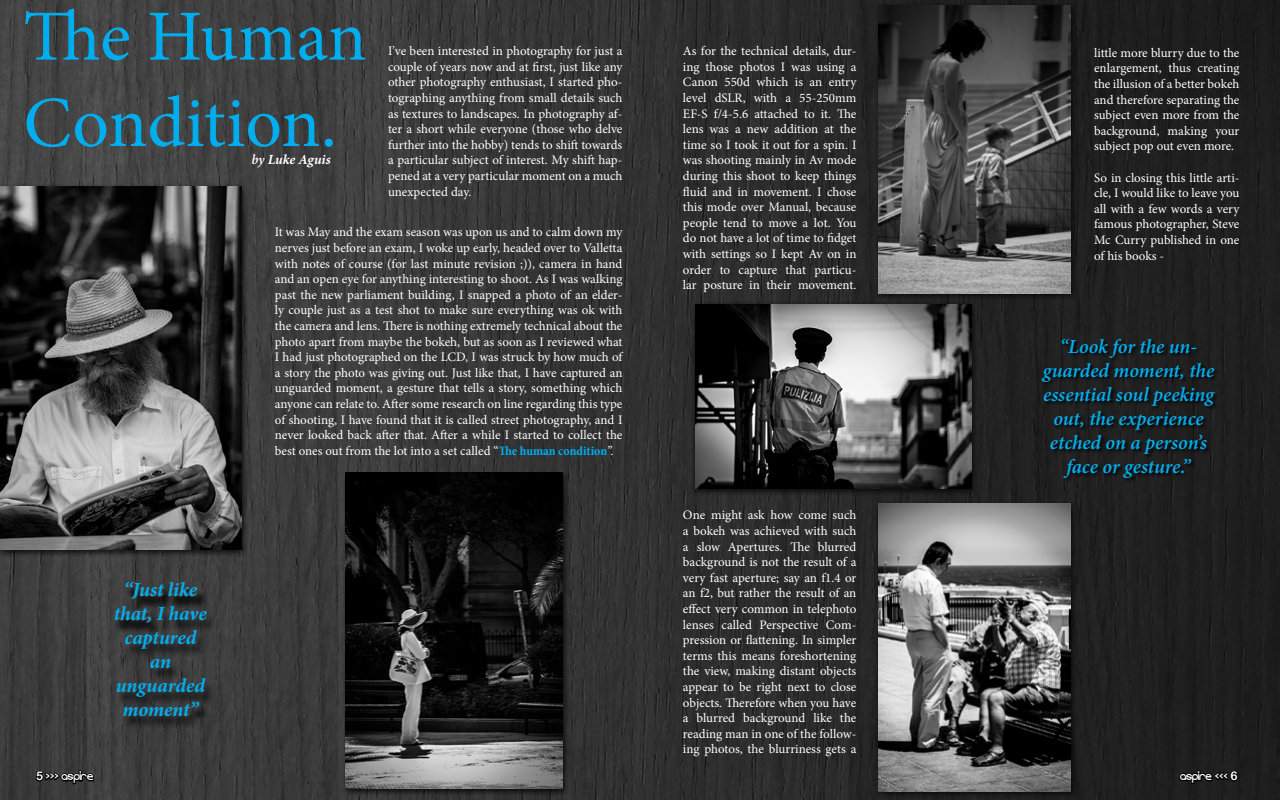
<style>
.page{position:relative;width:1280px;height:800px;background:#fff}
.page>*{position:absolute;margin:0;border:0;box-sizing:border-box;transform-origin:0 0}
.t1{font:72px/86.4px "Minion Pro";letter-spacing:-.005em;color:#00aeef}
.t2{font:italic 600 20px/24px "Minion Pro";letter-spacing:-.005em;color:#00aeef;text-align:center}
.t3{font:italic 700 20px/24px "Minion Pro";letter-spacing:-.005em;color:#00aeef;text-align:center}
.t4{font:italic 700 14px "Minion Pro";letter-spacing:-.005em;color:#fff}
.t5{font:13px/15.6px "Minion Pro";letter-spacing:-.005em;color:#fff;text-align:justify}
.t6{font:12px "Evolution";color:#fff}
.s1{font-weight:700;font-stretch:condensed;color:#00aeef}
.s2{font-weight:600}
.s3{font-family:"Arial Rounded MT Bold"}
.s4{font-family:"Agency FB";font-weight:700}
</style>
<div class="page">
<img style="left:0;top:0;width:1280px;height:800px">
<div style="left:0;top:183px;width:248px;height:374px;background:#000;opacity:.75"></div>
<img style="left:0;top:186px;width:241px;height:363px">
<div style="left:691px;top:300px;width:287px;height:196px;background:#000;opacity:.75"></div>
<img style="left:695px;top:304px;width:276px;height:184px">
<div style="left:114px;top:583px;width:103px;height:146px;background:#000;opacity:.75"></div>
<svg style="left:113px;top:579px;width:86px;height:46px"></svg>
<svg style="left:189px;top:699px;width:12px;height:10px"></svg>
<div style="left:342px;top:473px;width:227px;height:322px;background:#000;opacity:.75"></div>
<img style="left:346px;top:473px;width:216px;height:316px">
<div style="left:875px;top:3px;width:203px;height:298px;background:#000;opacity:.75"></div>
<img style="left:879px;top:6px;width:192px;height:287px">
<div style="left:875px;top:501px;width:203px;height:298px;background:#000;opacity:.75"></div>
<img style="left:879px;top:503px;width:192px;height:288px">
<div style="left:1041px;top:339px;width:178px;height:144px;background:#1d1d1d"></div>
<svg style="left:34px;top:769px;width:61px;height:16px"></svg>
<svg style="left:1178px;top:769px;width:62px;height:16px"></svg>
<h1 class="t1" style="left:23px;top:-6px;width:345px">The Human<br>Condition.</h1>
<p class="t5" style="left:388px;top:43px;width:236px">I’ve been interested in photography for just a couple of years now and at first, just like any other photography enthusiast, I started pho&shy;tographing anything from small details such as textures to landscapes. In photography af&shy;ter a short while everyone (those who delve further into the hobby) tends to shift towards a particular subject of interest. My shift hap&shy;pened at a very particular moment on a much unexpected day.</p>
<p class="t5" style="left:275px;top:225px;width:349px">It was May and the exam season was upon us and to calm down my nerves just before an exam, I woke up early, headed over to Valletta with notes of course (for last minute revision ;)), camera in hand and an open eye for anything interesting to shoot. As I was walking past the new parliament building, I snapped a photo of an elder&shy;ly couple just as a test shot to make sure everything was ok with the camera and lens. There is nothing extremely technical about the photo apart from maybe the bokeh, but as soon as I reviewed what I had just photographed on the LCD, I was struck by how much of a story the photo was giving out. Just like that, I have captured an unguarded moment, a gesture that tells a story, something which anyone can relate to. After some research on line regarding this type of shooting, I have found that it is called street photography, and I never looked back after that. After a while I started to collect the best ones out from the lot into a set called “<span class="s1">The human condition</span>”.</p>
<p class="t4" style="left:251px;top:150px;width:81px"><span class="s2">by</span> Luke Aguis</p>
<h2 class="t3" style="left:114px;top:577px;width:95px">“Just like that, I have captured an unguarded moment”</h2>
<p class="t5" style="left:683px;top:43px;width:175px">As for the technical details, dur&shy;ing those photos I was using a Canon 550d which is an entry level dSLR, with a 55-250mm EF-S f/4-5.6 attached to it. The lens was a new addition at the time so I took it out for a spin. I was shooting mainly in Av mode during this shoot to keep things fluid and in movement. I chose this mode over Manual, because people tend to move a lot. You do not have a lot of time to fidget with settings so I kept Av on in order to capture that particu&shy;lar posture in their movement.</p>
<p class="t5" style="left:683px;top:508px;width:175px">One might ask how come such a bokeh was achieved with such a slow Apertures. The blurred background is not the result of a very fast aperture; say an f1.4 or an f2, but rather the result of an effect very common in telephoto lenses called Perspective Com&shy;pression or flattening. In simpler terms this means foreshortening the view, making distant objects appear to be right next to close objects. Therefore when you have a blurred background like the reading man in one of the follow&shy;ing photos, the blurriness gets a</p>
<p class="t5" style="left:1094px;top:45px;width:147px">little more blurry due to the enlargement, thus creating the illusion of a better bokeh and therefore separating the subject even more from the background, making your subject pop out even more.</p>
<p class="t5" style="left:1094px;top:170px;width:147px">So in closing this little arti&shy;cle, I would like to leave you all with a few words a very famous photographer, Steve Mc Curry published in one of his books -</p>
<h2 class="t2" style="left:1043px;top:334px;width:173px">“Look for the un&shy;guarded moment, the essential soul peeking out, the experience etched on a person’s face or gesture.”</h2>
<p class="t6" style="left:36px;top:769px;width:59px"><span class="s3">5</span> <span class="s4">&gt;&gt;&gt;</span> aspire</p>
<p class="t6" style="left:1180px;top:769px;width:59px">aspire <span class="s4">&lt;&lt;&lt;</span> <span class="s3">6</span></p>
</div>
